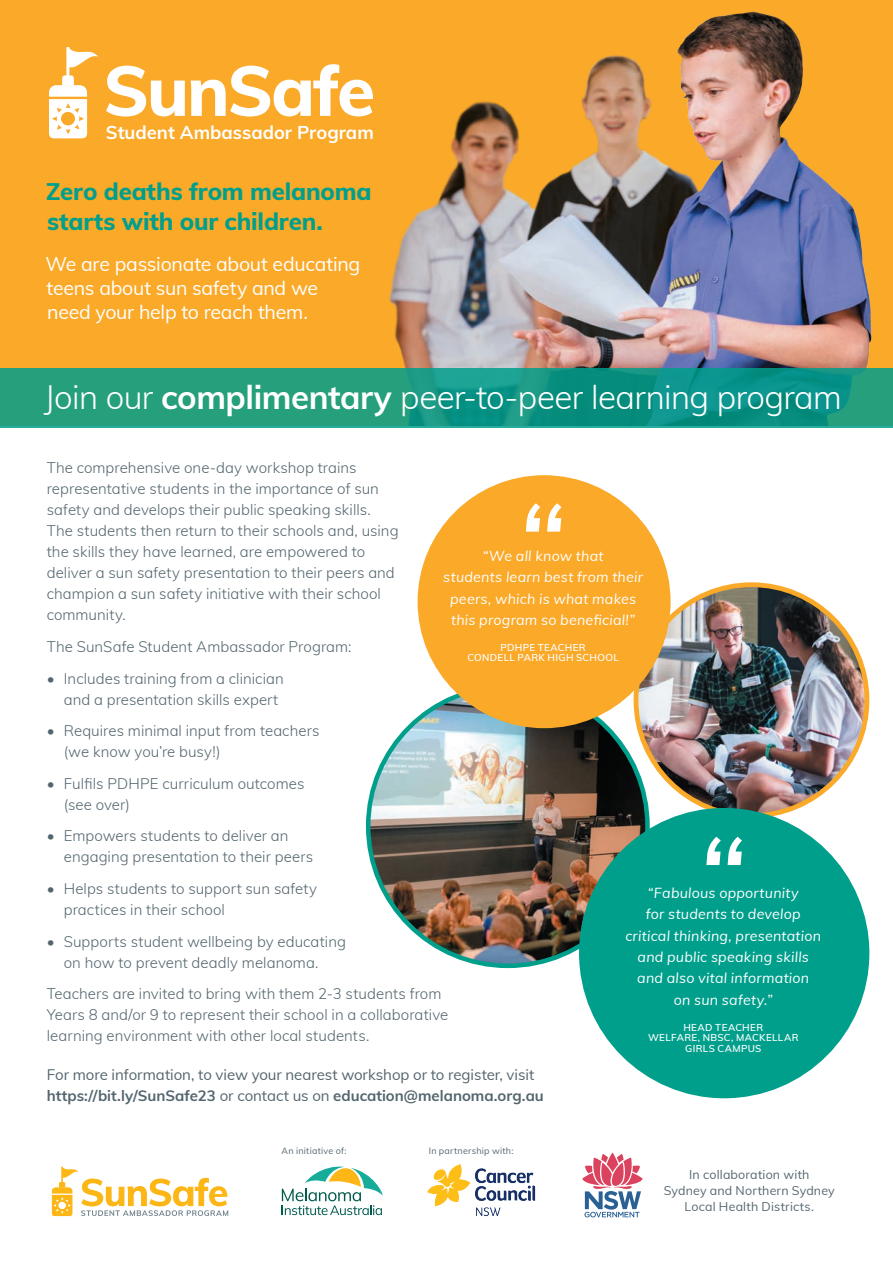
<style>
.page{position:relative;width:893px;height:1263px;background:#fff}
.page>*{position:absolute;margin:0;border:0;box-sizing:border-box;transform-origin:0 0}
.t1{font:300 33px "Muli";letter-spacing:-.02em;color:#fff}
.t2{font:800 24px/30px "Muli";letter-spacing:-.01em;color:#009f8c}
.t3{font:19.5px/24px "Muli";letter-spacing:-.015em;color:#fff}
.t4{font:700 18.3px "Muli";color:#fff}
.t5{font:300 15px/21px "Muli";letter-spacing:.005em;color:#53656e}
.t6{font:15px/21px "Muli";letter-spacing:-.005em;color:#53656e}
.t7{font:italic 14.25px/21.3px "Muli";letter-spacing:.015em;color:#fff;text-align:center}
.t8{font:12.45px/16.2px "Muli";letter-spacing:.015em;color:#556771;text-align:center}
.t9{font:600 9.75px/10.6px "Muli";letter-spacing:.035em;color:#fff;text-align:center}
.t10{font:9px "Muli";letter-spacing:.025em;color:#556771}
.s1{font-weight:700}
</style>
<div class="page">
<div style="left:0;top:0;width:893px;height:426px;background:#faa929"></div>
<img style="left:389px;top:11px;width:483px;height:357px">
<img style="left:636px;top:585px;width:231px;height:231px;border-radius:115px">
<svg style="left:106px;top:66px;width:79px;height:51px"></svg>
<svg style="left:191px;top:64px;width:182px;height:53px"></svg>
<svg style="left:49px;top:47px;width:49px;height:91px"></svg>
<img style="left:368px;top:687px;width:279px;height:279px">
<svg style="left:282px;top:1166px;width:101px;height:49px"></svg>
<svg style="left:52px;top:1167px;width:176px;height:49px"></svg>
<svg style="left:582px;top:1152px;width:61px;height:65px"></svg>
<img style="left:427px;top:1164px;width:109px;height:53px">
<div style="left:579px;top:808px;width:290px;height:290px;background:#009f8c;border-radius:50%"></div>
<svg style="left:706px;top:837px;width:36px;height:28px"></svg>
<div style="left:418px;top:475px;width:253px;height:253px;background:#faa929;border-radius:50%"></div>
<svg style="left:526px;top:503px;width:35px;height:29px"></svg>
<svg style="left:0;top:368px;width:893px;height:59px;background:#199981"></svg>
<p class="t4" style="left:106px;top:119px;width:269px">Student Ambassador Program</p>
<h2 class="t2" style="left:46px;top:175px;width:327px">Zero deaths from melanoma starts with our children.</h2>
<h3 class="t3" style="left:45px;top:251px;width:316px">We are passionate about educating teens about sun safety and we need your help to reach them.</h3>
<h1 class="t1" style="left:44px;top:373px;width:799px">Join our <span class="s1">complimentary</span> peer-to-peer learning program</h1>
<p class="t5" style="left:47px;top:457px;width:353px">The comprehensive one-day workshop trains representative students in the importance of sun safety and develops their public speaking skills.<br>The students then return to their schools and, using the skills they have learned, are empowered to deliver a sun safety presentation to their peers and champion a sun safety initiative with their school community.</p>
<p class="t5" style="left:47px;top:635px;width:306px">The SunSafe Student Ambassador Program:</p>
<p class="t5" style="left:64px;top:667px;width:221px;text-indent:-17px">• Includes training from a clinician and a presentation skills expert</p>
<p class="t5" style="left:64px;top:719px;width:257px;text-indent:-17px">• Requires minimal input from teachers (we know you’re busy!)</p>
<p class="t5" style="left:64px;top:772px;width:242px;text-indent:-17px">• Fulfils PDHPE curriculum outcomes (see over)</p>
<p class="t5" style="left:64px;top:825px;width:251px;text-indent:-17px">• Empowers students to deliver an engaging presentation to their peers</p>
<p class="t5" style="left:64px;top:877px;width:255px;text-indent:-17px">• Helps students to support sun safety practices in their school</p>
<p class="t5" style="left:64px;top:930px;width:284px;text-indent:-17px">• Supports student wellbeing by educating on how to prevent deadly melanoma.</p>
<p class="t5" style="left:47px;top:983px;width:403px">Teachers are invited to bring with them 2-3 students from<br>Years 8 and/or 9 to represent their school in a collaborative learning environment with other local students.</p>
<p class="t7" style="left:443px;top:544px;width:201px">“We all know that<br>students learn best from their peers, which is what makes this program so beneficial!”</p>
<p class="t9" style="left:467px;top:641px;width:153px">PDHPE TEACHER<br>CONDELL PARK HIGH SCHOOL</p>
<p class="t7" style="left:625px;top:881px;width:197px">“Fabulous opportunity<br>for students to develop critical thinking, presentation and public speaking skills and also vital information<br>on sun safety.”</p>
<p class="t9" style="left:648px;top:1021px;width:152px">HEAD TEACHER<br>WELFARE, NBSC, MACKELLAR<br>GIRLS CAMPUS</p>
<p class="t6" style="left:47px;top:1063px;width:499px">For more information, to view your nearest workshop or to register, visit <span class="s1">https://bit.ly/SunSafe23</span> or contact us on <span class="s1">education@melanoma.org.au</span></p>
<p class="t10" style="left:281px;top:1144px;width:67px">An initiative of:</p>
<p class="t10" style="left:429px;top:1144px;width:86px">In partnership with:</p>
<p class="t8" style="left:664px;top:1166px;width:173px">In collaboration with<br>Sydney and Northern Sydney<br>Local Health Districts.</p>
</div>
